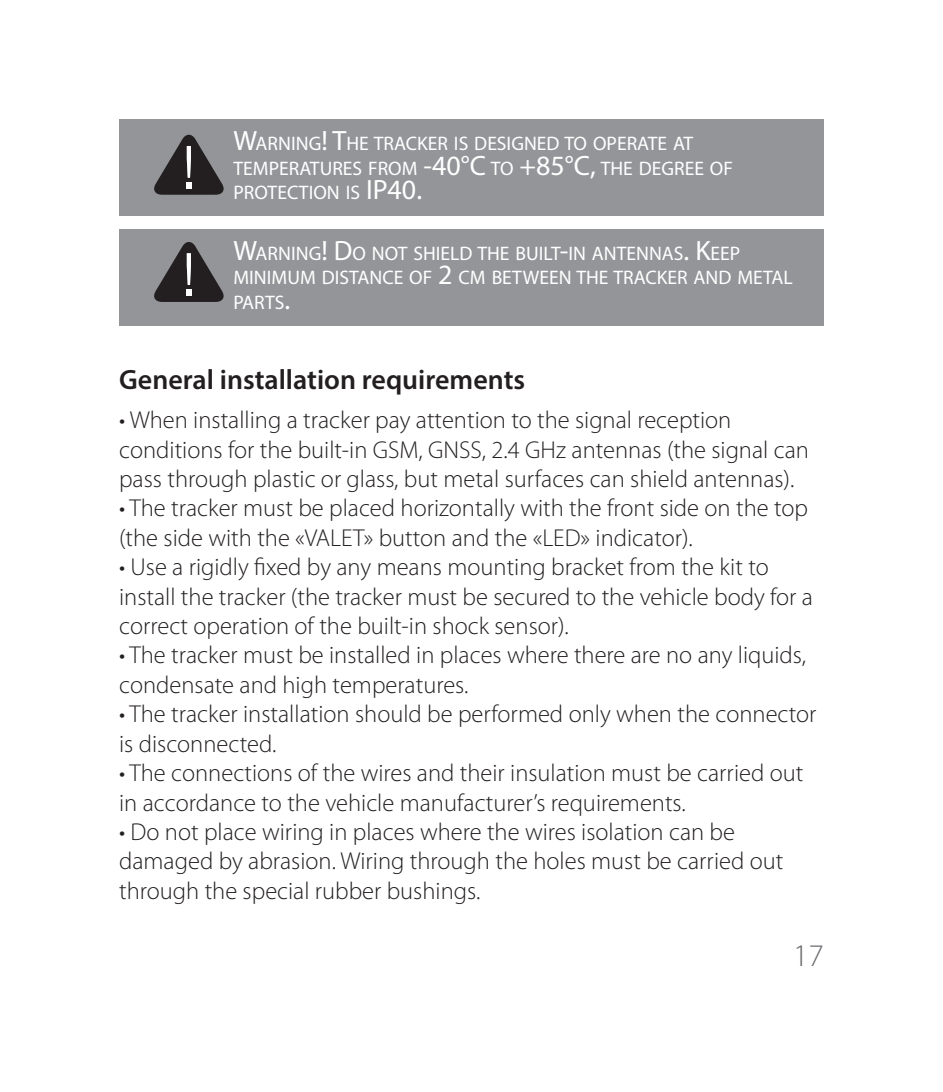
<style>
.page{position:relative;width:943px;height:1092px;background:#fff}
.page>*{position:absolute;margin:0;border:0;box-sizing:border-box;transform-origin:0 0}
.t1{font:300 31.5px "Myriad Pro";color:#6d6e71}
.t2{font:600 28px "Myriad Pro";color:#231f20}
.t3{font:300 24.5px/29.4px "Myriad Pro";color:#231f20}
.t4{font:19.6px/24.5px "Myriad Pro";color:#fff}
.s1{font-size:28px}
</style>
<div class="page">
<div style="left:119px;top:119px;width:704px;height:97px;background:#939598"></div>
<div style="left:119px;top:229px;width:704px;height:97px;background:#939598"></div>
<svg style="left:154px;top:135px;width:70px;height:60px"></svg>
<svg style="left:154px;top:242px;width:70px;height:60px"></svg>
<p class="t4" style="left:233px;top:132px;width:501px"><span class="s1">W</span>ARNING<span class="s1">! T</span>HE TRACKER IS DESIGNED TO OPERATE AT<br>TEMPERATURES FROM <span class="s1">-40°C</span> TO <span class="s1">+85°C,</span> THE DEGREE OF<br>PROTECTION IS <span class="s1">IP40.</span></p>
<p class="t4" style="left:233px;top:242px;width:560px"><span class="s1">W</span>ARNING<span class="s1">! D</span>O NOT SHIELD THE BUILT<span class="s1">-</span>IN ANTENNAS<span class="s1">. K</span>EEP<br>MINIMUM DISTANCE OF <span class="s1">2</span> CM BETWEEN THE TRACKER AND METAL<br>PARTS<span class="s1">.</span></p>
<p class="t2" style="left:119px;top:368px;width:407px">General installation requirements</p>
<p class="t3" style="left:119px;top:407px;width:691px">• When installing a tracker pay attention to the signal reception conditions for the built-in GSM, GNSS, 2.4 GHz antennas (the signal can pass through plastic or glass, but metal surfaces can shield antennas).</p>
<p class="t3" style="left:119px;top:495px;width:690px">• The tracker must be placed horizontally with the front side on the top (the side with the «VALET» button and the «LED» indicator).</p>
<p class="t3" style="left:119px;top:554px;width:695px">• Use a rigidly fixed by any means mounting bracket from the kit to install the tracker (the tracker must be secured to the vehicle body for a correct operation of the built-in shock sensor).</p>
<p class="t3" style="left:119px;top:642px;width:688px">• The tracker must be installed in places where there are no any liquids, condensate and high temperatures.</p>
<p class="t3" style="left:119px;top:701px;width:698px">• The tracker installation should be performed only when the connector is disconnected.</p>
<p class="t3" style="left:119px;top:760px;width:685px">• The connections of the wires and their insulation must be carried out in accordance to the vehicle manufacturer’s requirements.</p>
<p class="t3" style="left:119px;top:819px;width:665px">• Do not place wiring in places where the wires isolation can be damaged by abrasion. Wiring through the holes must be carried out through the special rubber bushings.</p>
<p class="t1" style="left:793px;top:943px;width:32px">17</p>
</div>
